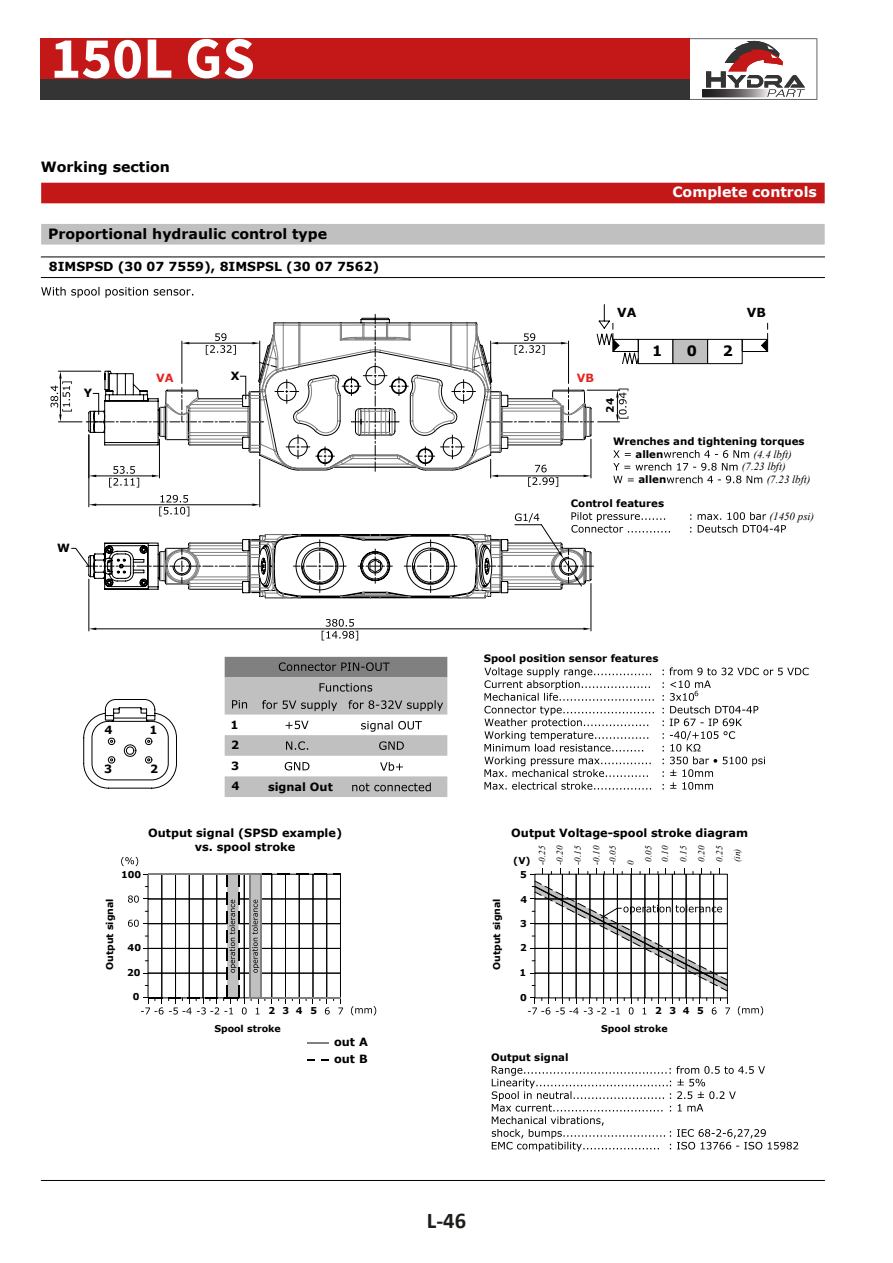
<style>
.page{position:relative;width:893px;height:1263px;background:#fff}
.page>*{position:absolute;margin:0;border:0;box-sizing:border-box;transform-origin:0 0}
.t1{font:700 58.5px "Source Sans Pro";color:#fff}
.t2{font:700 22.5px "Calibri";color:#1d1d1b}
.t3{font:700 14.25px "Verdana";color:#000}
.t4{font:700 14.25px "Verdana";color:#fff}
.t5{font:700 12.45px "Verdana";color:#000}
.t6{font:700 11.4px/20.5px "Verdana";color:#000;text-align:justify}
.t7{font:700 11.4px "Verdana";color:#e52421}
.t8{font:italic 10.95px/12.8px "Times New Roman";color:#000}
.t9{font:700 10.2px/12.9px "Verdana";color:#000}
.t10{font:700 9.45px "Verdana";color:#000}
.t11{font:italic 9.15px/18.1px "Times New Roman";color:#000;text-align:justify}
</style>
<div class="page">
<div style="left:41px;top:183px;width:784px;height:20px;background:#c41718"></div>
<hr style="left:41px;top:1180px;width:784px;height:1px;background:#000">
<div style="left:41px;top:224px;width:784px;height:21px;background:#c0c0c0"></div>
<svg style="left:83px;top:699px;width:94px;height:90px"></svg>
<svg style="left:225px;top:657px;width:222px;height:58px;background:#9f9fa0"></svg>
<svg style="left:225px;top:721px;width:222px;height:35px"></svg>
<svg style="left:225px;top:762px;width:222px;height:35px"></svg>
<svg style="left:484px;top:667px;width:325px;height:123px"></svg>
<svg style="left:492px;top:1066px;width:306px;height:85px"></svg>
<svg style="left:351px;top:1006px;width:25px;height:9px"></svg>
<svg style="left:121px;top:857px;width:17px;height:9px"></svg>
<div style="left:326px;top:973px;width:15px;height:25px;border:1px solid #000"></div>
<div style="left:326px;top:948px;width:15px;height:25px;border:1px solid #000"></div>
<div style="left:326px;top:923px;width:15px;height:26px;border:1px solid #000"></div>
<div style="left:326px;top:899px;width:15px;height:25px;border:1px solid #000"></div>
<div style="left:326px;top:874px;width:15px;height:25px;border:1px solid #000"></div>
<div style="left:313px;top:973px;width:14px;height:25px;border:1px solid #000"></div>
<div style="left:313px;top:948px;width:14px;height:25px;border:1px solid #000"></div>
<div style="left:313px;top:923px;width:14px;height:26px;border:1px solid #000"></div>
<div style="left:313px;top:899px;width:14px;height:25px;border:1px solid #000"></div>
<div style="left:313px;top:874px;width:14px;height:25px;border:1px solid #000"></div>
<div style="left:299px;top:973px;width:14px;height:25px;border:1px solid #000"></div>
<div style="left:299px;top:948px;width:14px;height:25px;border:1px solid #000"></div>
<div style="left:299px;top:923px;width:14px;height:26px;border:1px solid #000"></div>
<div style="left:299px;top:899px;width:14px;height:25px;border:1px solid #000"></div>
<div style="left:299px;top:874px;width:14px;height:25px;border:1px solid #000"></div>
<div style="left:271px;top:973px;width:15px;height:25px;border:1px solid #000"></div>
<div style="left:271px;top:948px;width:15px;height:25px;border:1px solid #000"></div>
<div style="left:271px;top:923px;width:15px;height:26px;border:1px solid #000"></div>
<div style="left:271px;top:899px;width:15px;height:25px;border:1px solid #000"></div>
<div style="left:271px;top:874px;width:15px;height:25px;border:1px solid #000"></div>
<svg style="left:319px;top:998px;width:24px;height:17px"></svg>
<svg style="left:278px;top:873px;width:12px;height:2px"></svg>
<svg style="left:296px;top:873px;width:12px;height:2px"></svg>
<svg style="left:315px;top:873px;width:12px;height:2px"></svg>
<svg style="left:333px;top:873px;width:7px;height:2px"></svg>
<hr style="left:250px;top:997px;width:90px;height:2px;background:#808081">
<svg style="left:307px;top:1042px;width:22px;height:1px"></svg>
<svg style="left:321px;top:1059px;width:8px;height:2px"></svg>
<svg style="left:307px;top:1059px;width:8px;height:2px"></svg>
<svg style="left:128px;top:873px;width:144px;height:142px"></svg>
<svg style="left:738px;top:1006px;width:25px;height:9px"></svg>
<svg style="left:528px;top:869px;width:202px;height:146px"></svg>
<hr style="left:89px;top:579px;width:1px;height:52px;background:#000">
<hr style="left:591px;top:583px;width:1px;height:48px;background:#000">
<hr style="left:96px;top:629px;width:487px;height:1px;background:#000">
<svg style="left:89px;top:628px;width:7px;height:2px"></svg>
<svg style="left:583px;top:628px;width:8px;height:2px"></svg>
<svg style="left:322px;top:619px;width:36px;height:21px"></svg>
<svg style="left:51px;top:304px;width:735px;height:295px"></svg>
<svg style="left:41px;top:287px;width:152px;height:11px"></svg>
<hr style="left:41px;top:277px;width:784px;height:1px;background:#000">
<hr style="left:41px;top:257px;width:784px;height:1px;background:#000">
<div style="left:40px;top:38px;width:649px;height:42px;background:#c41718"></div>
<div style="left:40px;top:79px;width:649px;height:21px;background:#343434"></div>
<svg style="left:689px;top:38px;width:128px;height:62px"></svg>
<h1 class="t1" style="left:50px;top:19px;width:206px">150L GS</h1>
<p class="t3" style="left:41px;top:157px;width:131px">Working section</p>
<p class="t3" style="left:48px;top:224px;width:281px">Proportional hydraulic control type</p>
<p class="t5" style="left:49px;top:258px;width:332px">8IMSPSD (30 07 7559), 8IMSPSL (30 07 7562)</p>
<p class="t4" style="left:672px;top:182px;width:146px">Complete controls</p>
<p class="t6" style="left:84px;top:383px;width:10px">Y</p>
<p class="t6" style="left:231px;top:366px;width:10px">X</p>
<p class="t7" style="left:156px;top:370px;width:19px">VA</p>
<p class="t7" style="left:577px;top:370px;width:19px">VB</p>
<p class="t5" style="left:617px;top:304px;width:21px">VA</p>
<p class="t5" style="left:747px;top:304px;width:21px">VB</p>
<p class="t3" style="left:687px;top:342px;width:12px">0</p>
<p class="t3" style="left:652px;top:342px;width:12px">1</p>
<p class="t3" style="left:723px;top:342px;width:12px">2</p>
<p class="t9" style="left:604px;top:413px;width:16px;rotate:-90deg">24</p>
<p class="t9" style="left:635px;top:435px;width:171px;text-indent:-22px">Wrenches and tightening torques allen</p>
<p class="t8" style="left:742px;top:447px;width:51px;text-indent:12px">(4.4 lbft) (7.23 lbft)</p>
<p class="t6" style="left:57px;top:538px;width:14px">W</p>
<p class="t6" style="left:105px;top:720px;width:10px">4</p>
<p class="t6" style="left:104px;top:759px;width:10px">3</p>
<p class="t6" style="left:150px;top:720px;width:10px">1</p>
<p class="t6" style="left:150px;top:759px;width:10px">2</p>
<p class="t6" style="left:230px;top:714px;width:11px">1<br>2<br>3<br>4</p>
<p class="t6" style="left:268px;top:777px;width:66px">signal Out</p>
<p class="t10" style="left:121px;top:868px;width:22px">100</p>
<p class="t6" style="left:148px;top:825px;width:195px;line-height:14.1px;text-align:center">Output signal (SPSD example) vs. spool stroke</p>
<p class="t10" style="left:104px;top:970px;width:73px;rotate:-90deg">Output signal</p>
<p class="t10" style="left:128px;top:942px;width:15px">40</p>
<p class="t10" style="left:127px;top:966px;width:15px">20</p>
<p class="t10" style="left:133px;top:990px;width:8px">0</p>
<p class="t10" style="left:268px;top:1005px;width:50px">2345</p>
<p class="t10" style="left:214px;top:1022px;width:68px">Spool stroke</p>
<p class="t6" style="left:334px;top:1031px;width:35px">out A</p>
<p class="t6" style="left:334px;top:1049px;width:35px">out B</p>
<p class="t9" style="left:638px;top:473px;width:29px">allen</p>
<p class="t8" style="left:767px;top:473px;width:45px">(7.23 lbft)</p>
<p class="t9" style="left:571px;top:497px;width:95px">Control features</p>
<p class="t8" style="left:769px;top:510px;width:46px">(1450 psi)</p>
<p class="t9" style="left:484px;top:652px;width:176px">Spool position sensor features</p>
<p class="t6" style="left:511px;top:822px;width:238px">Output Voltage-spool stroke diagram</p>
<p class="t10" style="left:491px;top:970px;width:73px;rotate:-90deg">Output signal</p>
<p class="t10" style="left:513px;top:855px;width:19px">(V)</p>
<p class="t10" style="left:520px;top:868px;width:8px">5</p>
<p class="t10" style="left:520px;top:893px;width:8px">4</p>
<p class="t10" style="left:520px;top:917px;width:8px">3</p>
<p class="t10" style="left:520px;top:942px;width:8px">2</p>
<p class="t10" style="left:519px;top:966px;width:8px">1</p>
<p class="t10" style="left:520px;top:991px;width:8px">0</p>
<p class="t11" style="left:533px;top:865px;width:21px;rotate:-90deg">-0.25 -0.20 -0.15 -0.10</p>
<p class="t11" style="left:603px;top:865px;width:21px;rotate:-90deg">-0.05</p>
<p class="t11" style="left:621px;top:865px;width:6px;rotate:-90deg">0</p>
<p class="t11" style="left:639px;top:862px;width:17px;rotate:-90deg">0.05</p>
<p class="t11" style="left:656px;top:862px;width:17px;rotate:-90deg">0.10<br>0.15<br>0.20<br>0.25</p>
<p class="t10" style="left:655px;top:1005px;width:50px">2345</p>
<p class="t10" style="left:601px;top:1022px;width:68px">Spool stroke</p>
<p class="t9" style="left:491px;top:1051px;width:79px">Output signal</p>
<p class="t11" style="left:728px;top:862px;width:16px;rotate:-90deg">(in)</p>
<h2 class="t2" style="left:427px;top:1205px;width:41px">L-46</h2>
</div>
